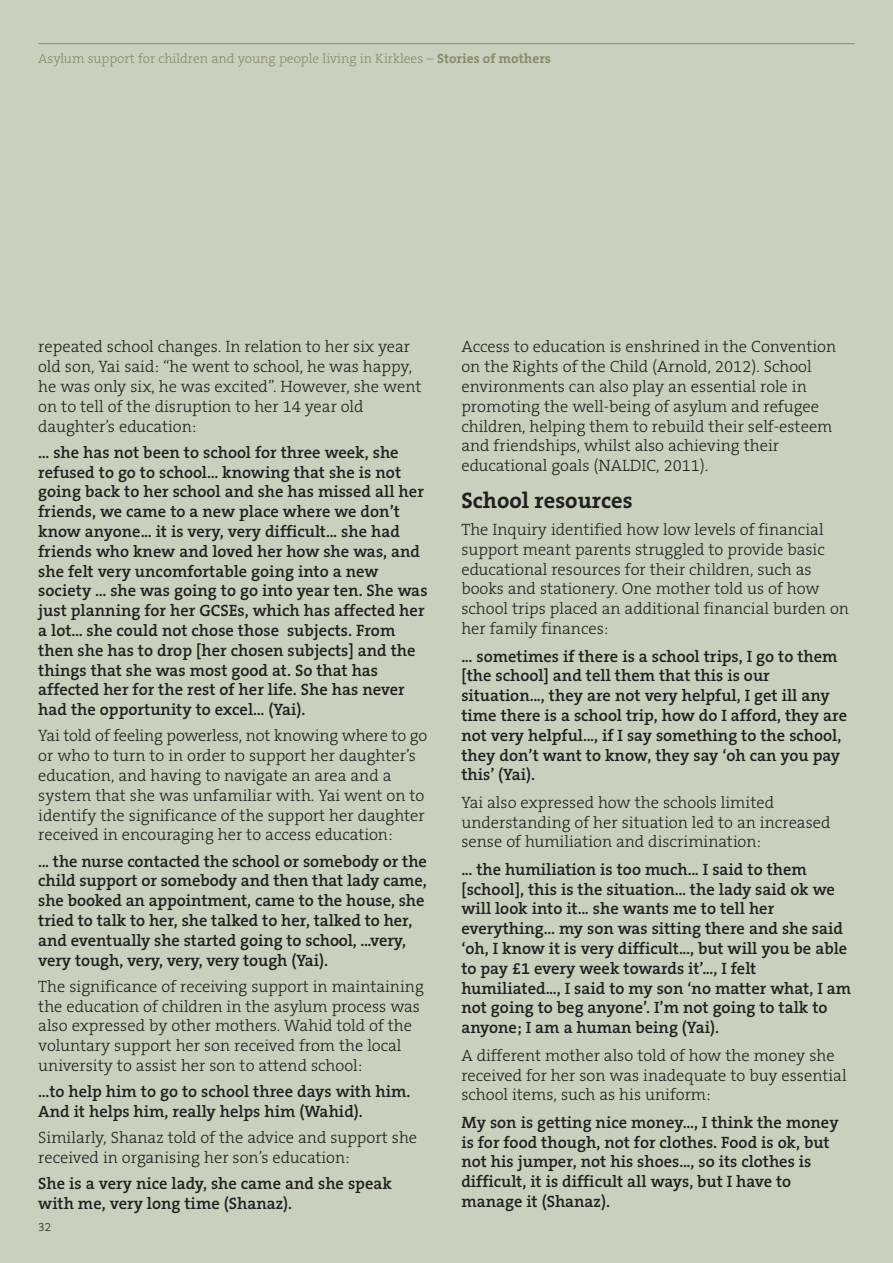
<style>
.page{position:relative;width:893px;height:1263px;background:#c9d1be}
.page>*{position:absolute;margin:0;border:0;box-sizing:border-box;transform-origin:0 0}
.t1{font:700 22.5px "The Serif B7";color:#231f20}
.t2{font:600 16.5px/19.8px "The Serif B6";color:#231f20}
.t3{font:300 16.5px/19.8px "The Serif B3";color:#231f20}
.t4{font:300 13.5px "The Serif B3";color:#898a68}
.t5{font:300 12px "The Serif B3";color:#231f20}
.s1{font-family:"The Serif B7";font-weight:700}
</style>
<div class="page">
<hr style="left:38px;top:43px;width:817px;height:1px;background:#898a68">
<p class="t4" style="left:38px;top:52px;width:514px">Asylum support for children and young people living in Kirklees – <span class="s1">Stories of mothers</span></p>
<p class="t3" style="left:38px;top:338px;width:385px">repeated school changes. In relation to her six year old son, Yai said: “he went to school, he was happy, he was only six, he was excited”. However, she went on to tell of the disruption to her 14 year old daughter’s education:</p>
<p class="t2" style="left:38px;top:443px;width:391px">... she has not been to school for three week, she refused to go to school... knowing that she is not going back to her school and she has missed all her friends, we came to a new place where we don’t know anyone... it is very, very difficult... she had friends who knew and loved her how she was, and she felt very uncomfortable going into a new society ... she was going to go into year ten. She was just planning for her GCSEs, which has affected her a lot... she could not chose those subjects. From then she has to drop [her chosen subjects] and the things that she was most good at. So that has affected her for the rest of her life. She has never had the opportunity to excel... (Yai).</p>
<p class="t3" style="left:38px;top:727px;width:391px">Yai told of feeling powerless, not knowing where to go or who to turn to in order to support her daughter’s education, and having to navigate an area and a system that she was unfamiliar with. Yai went on to identify the significance of the support her daughter received in encouraging her to access education:</p>
<p class="t2" style="left:38px;top:852px;width:390px">... the nurse contacted the school or somebody or the child support or somebody and then that lady came, she booked an appointment, came to the house, she tried to talk to her, she talked to her, talked to her, and eventually she started going to school, ...very, very tough, very, very, very tough (Yai).</p>
<p class="t3" style="left:38px;top:977px;width:387px">The significance of receiving support in maintaining the education of children in the asylum process was also expressed by other mothers. Wahid told of the voluntary support her son received from the local university to assist her son to attend school:</p>
<p class="t2" style="left:38px;top:1083px;width:374px">...to help him to go to school three days with him.<br>And it helps him, really helps him (Wahid).</p>
<p class="t3" style="left:38px;top:1129px;width:380px">Similarly, Shanaz told of the advice and support she received in organising her son’s education:</p>
<p class="t2" style="left:38px;top:1175px;width:355px">She is a very nice lady, she came and she speak with me, very long time (Shanaz).</p>
<p class="t5" style="left:38px;top:1222px;width:15px">32</p>
<p class="t3" style="left:461px;top:338px;width:376px">Access to education is enshrined in the Convention on the Rights of the Child (Arnold, 2012). School environments can also play an essential role in promoting the well-being of asylum and refugee children, helping them to rebuild their self-esteem and friendships, whilst also achieving their educational goals (NALDIC, 2011).</p>
<h1 class="t1" style="left:461px;top:490px;width:173px">School resources</h1>
<p class="t3" style="left:461px;top:521px;width:389px">The Inquiry identified how low levels of financial support meant parents struggled to provide basic educational resources for their children, such as books and stationery. One mother told us of how school trips placed an additional financial burden on her family finances:</p>
<p class="t2" style="left:461px;top:647px;width:387px">... sometimes if there is a school trips, I go to them [the school] and tell them that this is our situation..., they are not very helpful, I get ill any time there is a school trip, how do I afford, they are not very helpful..., if I say something to the school, they don’t want to know, they say ‘oh can you pay this’ (Yai).</p>
<p class="t3" style="left:461px;top:793px;width:371px">Yai also expressed how the schools limited understanding of her situation led to an increased sense of humiliation and discrimination:</p>
<p class="t2" style="left:461px;top:860px;width:391px">... the humiliation is too much... I said to them [school], this is the situation... the lady said ok we will look into it... she wants me to tell her everything... my son was sitting there and she said ‘oh, I know it is very difficult..., but will you be able to pay £1 every week towards it’..., I felt humiliated..., I said to my son ‘no matter what, I am not going to beg anyone’. I’m not going to talk to anyone; I am a human being (Yai).</p>
<p class="t3" style="left:461px;top:1046px;width:387px">A different mother also told of how the money she received for her son was inadequate to buy essential school items, such as his uniform:</p>
<p class="t2" style="left:461px;top:1113px;width:379px">My son is getting nice money..., I think the money is for food though, not for clothes. Food is ok, but not his jumper, not his shoes..., so its clothes is difficult, it is difficult all ways, but I have to manage it (Shanaz).</p>
</div>
